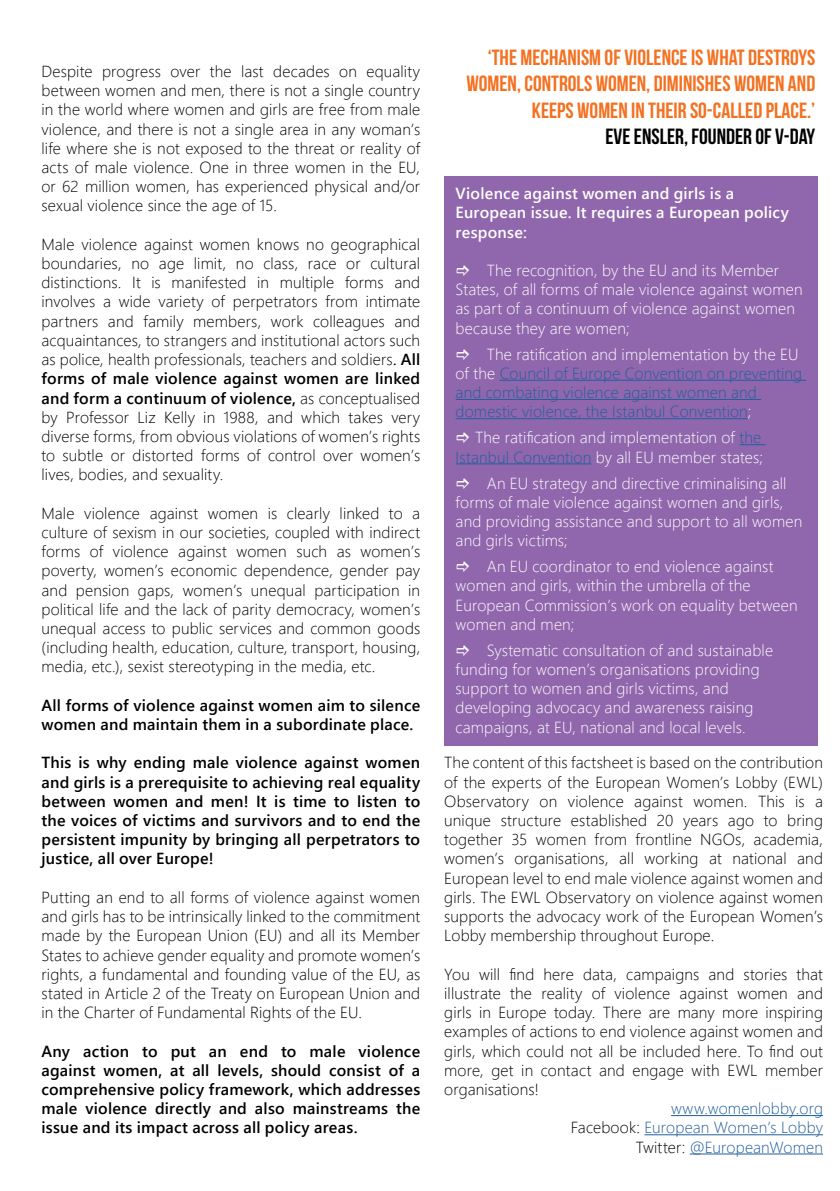
<style>
.page{position:relative;width:840px;height:1191px;background:#fff}
.page>*{position:absolute;margin:0;border:0;box-sizing:border-box;transform-origin:0 0}
.t1{font:22px/26.4px "Bebas Neue";color:#f37121;text-align:right}
.t2{font:22px "Bebas Neue";color:#000}
.t3{font:300 16px/19.2px "Segoe UI";letter-spacing:.01em;color:#000;text-align:justify}
.t4{font:300 16px/19.2px "Segoe UI";letter-spacing:.01em;color:#fff}
.t5{font:600 16px/19.2px "Segoe UI";letter-spacing:.015em;color:#000;text-align:justify}
.t6{font:300 16px/19.2px "Segoe UI";letter-spacing:.01em;color:#215e9e;text-align:right}
.t7{font:600 16px/19.2px "Segoe UI";letter-spacing:.015em;color:#fff}
.s1{font-weight:400}
.s2{font-weight:600}
.s3{color:#fff}
.s4{color:#215e9e}
.s5{color:#000}
</style>
<div class="page">
<hr style="left:670px;top:1115px;width:152px;height:1px;background:#215e9e">
<hr style="left:644px;top:1134px;width:178px;height:1px;background:#215e9e">
<hr style="left:689px;top:1153px;width:133px;height:1px;background:#215e9e">
<div style="left:444px;top:176px;width:372px;height:569px;background:#9067ac"></div>
<hr style="left:499px;top:380px;width:306px;height:1px;background:#215e9e">
<hr style="left:455px;top:399px;width:305px;height:1px;background:#215e9e">
<hr style="left:455px;top:418px;width:292px;height:1px;background:#215e9e">
<svg style="left:739px;top:444px;width:26px;height:1px"></svg>
<hr style="left:455px;top:463px;width:136px;height:1px;background:#215e9e">
<p class="t3" style="left:41px;top:60px;width:380px">Despite progress over the last decades on equality between women and men, there is not a single country in the world where women and girls are free from male violence, and there is not a single area in any woman’s life where she is not exposed to the threat or reality of acts of male violence. One in three women in the EU, or 62 million women, has experienced physical and/or sexual violence since the age of 15.</p>
<p class="t3" style="left:41px;top:233px;width:380px">Male violence against women knows no geographical boundaries, no age limit, no class, race or cultural distinctions. It is manifested in multiple forms and involves a wide variety of perpetrators from intimate partners and family members, work colleagues and acquaintances, to strangers and institutional actors such as police, health professionals, teachers and soldiers<span class="s1">.</span> <span class="s2">All forms of male violence against women are linked and form a continuum of violence,</span> as conceptualised by Professor Liz Kelly in 1988, and which takes very diverse forms, from obvious violations of women’s rights to subtle or distorted forms of control over women’s lives, bodies, and sexuality.</p>
<p class="t3" style="left:41px;top:502px;width:380px">Male violence against women is clearly linked to a culture of sexism in our societies, coupled with indirect forms of violence against women such as women’s poverty, women’s economic dependence, gender pay and pension gaps, women’s unequal participation in political life and the lack of parity democracy, women’s unequal access to public services and common goods (including health, education, culture, transport, housing, media, etc.), sexist stereotyping in the media, etc.</p>
<p class="t5" style="left:41px;top:694px;width:380px">All forms of violence against women aim to silence women and maintain them in a subordinate place.</p>
<p class="t5" style="left:41px;top:752px;width:380px">This is why ending male violence against women and girls is a prerequisite to achieving real equality between women and men! It is time to listen to the voices of victims and survivors and to end the persistent impunity by bringing all perpetrators to justice, all over Europe!</p>
<p class="t3" style="left:41px;top:886px;width:380px">Putting an end to all forms of violence against women and girls has to be intrinsically linked to the commitment made by the European Union (EU) and all its Member States to achieve gender equality and promote women’s rights, a fundamental and founding value of the EU, as stated in Article 2 of the Treaty on European Union and in the Charter of Fundamental Rights of the EU.</p>
<p class="t5" style="left:41px;top:1040px;width:380px">Any action to put an end to male violence against women, at all levels, should consist of a comprehensive policy framework, which addresses male violence directly and also mainstreams the issue and its impact across all policy areas.</p>
<h1 class="t1" style="left:466px;top:44px;width:350px">‘THE MECHANISM OF VIOLENCE IS WHAT DESTROYS<br>WOMEN, CONTROLS WOMEN, DIMINISHES WOMEN AND<br>KEEPS WOMEN IN THEIR SO-CALLED PLACE.’</h1>
<h1 class="t2" style="left:605px;top:124px;width:211px">EVE ENSLER, FOUNDER OF V-DAY</h1>
<p class="t7" style="left:455px;top:183px;width:334px">Violence against women and girls is a<br>European issue. It requires a European policy response:</p>
<p class="t4" style="left:455px;top:259px;width:348px;text-indent:31px">The recognition, by the EU and its Member States, of all forms of male violence against women as part of a continuum of violence against women because they are women;</p>
<p class="t6" style="left:455px;top:343px;width:348px;text-align:left;text-indent:31px"><span class="s3">The ratification and implementation by the EU of the</span> Council of Europe Convention on preventing and combating violence against women and domestic violence, the Istanbul Convention<span class="s3">;</span></p>
<p class="t4" style="left:455px;top:426px;width:308px;text-align:right">The ratification and implementation of <span class="s4">the<br>Istanbul Convention</span> by all EU member states;</p>
<p class="t4" style="left:455px;top:472px;width:348px;text-indent:31px">An EU strategy and directive criminalising all forms of male violence against women and girls, and providing assistance and support to all women and girls victims;</p>
<p class="t4" style="left:455px;top:555px;width:343px;text-indent:31px">An EU coordinator to end violence against women and girls, within the umbrella of the European Commission’s work on equality between women and men;</p>
<p class="t4" style="left:455px;top:639px;width:319px;text-indent:31px">Systematic consultation of and sustainable funding for women’s organisations providing support to women and girls victims, and developing advocacy and awareness raising campaigns, at EU, national and local levels.</p>
<p class="t3" style="left:444px;top:751px;width:380px">The content of this factsheet is based on the contribution of the experts of the European Women’s Lobby (EWL)<br>Observatory on violence against women. This is a unique structure established 20 years ago to bring together 35 women from frontline NGOs, academia, women’s organisations, all working at national and European level to end male violence against women and girls. The EWL Observatory on violence against women supports the advocacy work of the European Women’s Lobby membership throughout Europe.</p>
<p class="t3" style="left:444px;top:963px;width:380px">You will find here data, campaigns and stories that illustrate the reality of violence against women and girls in Europe today. There are many more inspiring examples of actions to end violence against women and girls, which could not all be included here. To find out more, get in contact and engage with EWL member organisations!</p>
<p class="t6" style="left:570px;top:1097px;width:253px">www.womenlobby.org<br><span class="s5">Facebook:</span> European Women’s Lobby<br><span class="s5">Twitter:</span> @EuropeanWomen</p>
</div>
